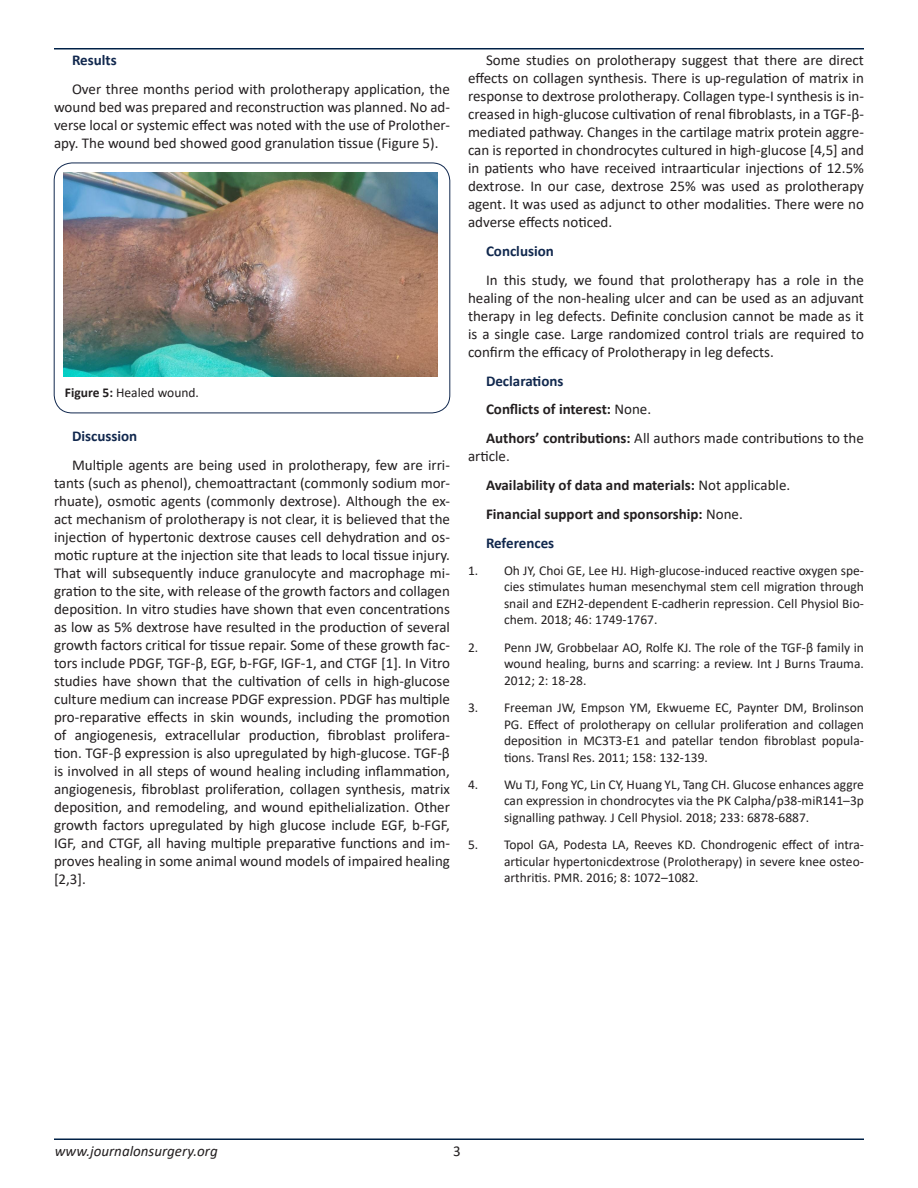
<style>
.page{position:relative;width:918px;height:1188px;background:#fff}
.page>*{position:absolute;margin:0;border:0;box-sizing:border-box;transform-origin:0 0}
.t1{font:15px/18px "Calibri";color:#231f20;text-align:justify}
.t2{font:700 15px "Calibri";color:#231f20}
.t3{font:700 15px "Calibri";color:#11284e}
.t4{font:italic 15px "Calibri";color:#231f20}
.t5{font:13.5px/16.5px "Calibri";color:#231f20;text-align:justify}
.s1{font-weight:700}
.s2{font-weight:400}
</style>
<div class="page">
<hr style="left:54px;top:48px;width:810px;height:2px;background:#002147">
<hr style="left:54px;top:1138px;width:810px;height:2px;background:#002147">
<div style="left:54px;top:163px;width:396px;height:250px;border:1px solid #11284e;border-radius:18px"></div>
<img style="left:63px;top:172px;width:375px;height:204px">
<p class="t3" style="left:72px;top:50px;width:46px">Results</p>
<p class="t1" style="left:54px;top:80px;width:397px;text-indent:18px">Over three months period with prolotherapy application, the wound bed was prepared and reconstruction was planned. No ad&shy;verse local or systemic effect was noted with the use of Prolother&shy;apy. The wound bed showed good granulation tissue (Figure 5).</p>
<p class="t5" style="left:65px;top:384px;width:136px"><span class="s1">Figure 5:</span> Healed wound.</p>
<p class="t3" style="left:72px;top:426px;width:67px">Discussion</p>
<p class="t1" style="left:54px;top:456px;width:398px;text-indent:18px">Multiple agents are being used in prolotherapy, few are irri&shy;tants (such as phenol), chemoattractant (commonly sodium mor&shy;rhuate), osmotic agents (commonly dextrose). Although the ex&shy;act mechanism of prolotherapy is not clear, it is believed that the injection of hypertonic dextrose causes cell dehydration and os&shy;motic rupture at the injection site that leads to local tissue injury.<br>That will subsequently induce granulocyte and macrophage mi&shy;gration to the site, with release of the growth factors and collagen deposition. In vitro studies have shown that even concentrations as low as 5% dextrose have resulted in the production of several growth factors critical for tissue repair. Some of these growth fac&shy;tors include PDGF, TGF-β, EGF, b-FGF, IGF-1, and CTGF [1]. In Vitro studies have shown that the cultivation of cells in high-glucose culture medium can increase PDGF expression. PDGF has multiple pro-reparative effects in skin wounds, including the promotion of angiogenesis, extracellular production, fibroblast prolifera&shy;tion. TGF-β expression is also upregulated by high-glucose. TGF-β is involved in all steps of wound healing including inflammation, angiogenesis, fibroblast proliferation, collagen synthesis, matrix deposition, and remodeling, and wound epithelialization. Other growth factors upregulated by high glucose include EGF, b-FGF, IGF, and CTGF, all having multiple preparative functions and im&shy;proves healing in some animal wound models of impaired healing [2,3].</p>
<p class="t1" style="left:468px;top:51px;width:398px;text-indent:18px">Some studies on prolotherapy suggest that there are direct effects on collagen synthesis. There is up-regulation of matrix in response to dextrose prolotherapy. Collagen type-I synthesis is in&shy;creased in high-glucose cultivation of renal fibroblasts, in a TGF-β&shy;mediated pathway. Changes in the cartilage matrix protein aggre&shy;can is reported in chondrocytes cultured in high-glucose [4,5] and in patients who have received intraarticular injections of 12.5% dextrose. In our case, dextrose 25% was used as prolotherapy agent. It was used as adjunct to other modalities. There were no adverse effects noticed.</p>
<p class="t3" style="left:486px;top:240px;width:69px">Conclusion</p>
<p class="t1" style="left:468px;top:270px;width:397px;text-indent:18px">In this study, we found that prolotherapy has a role in the healing of the non-healing ulcer and can be used as an adjuvant therapy in leg defects. Definite conclusion cannot be made as it is a single case. Large randomized control trials are required to confirm the efficacy of Prolotherapy in leg defects.</p>
<p class="t3" style="left:486px;top:370px;width:79px">Declarations</p>
<p class="t2" style="left:486px;top:399px;width:167px">Conflicts of interest: <span class="s2">None.</span></p>
<p class="t1" style="left:468px;top:429px;width:397px;text-indent:18px"><span class="s1">Authors’ contributions:</span> All authors made contributions to the article.</p>
<p class="t2" style="left:486px;top:474px;width:306px">Availability of data and materials: <span class="s2">Not applicable.</span></p>
<p class="t2" style="left:486px;top:503px;width:258px">Financial support and sponsorship: <span class="s2">None.</span></p>
<p class="t3" style="left:486px;top:532px;width:70px">References</p>
<p class="t5" style="left:504px;top:562px;width:361px;text-indent:-36px">1. Oh JY, Choi GE, Lee HJ. High-glucose-induced reactive oxygen spe&shy;cies stimulates human mesenchymal stem cell migration through snail and EZH2-dependent E-cadherin repression. Cell Physiol Bio&shy;chem. 2018; 46: 1749-1767.</p>
<p class="t5" style="left:504px;top:639px;width:362px;text-indent:-36px">2. Penn JW, Grobbelaar AO, Rolfe KJ. The role of the TGF-β family in wound healing, burns and scarring: a review. Int J Burns Trauma.<br>2012; 2: 18-28.</p>
<p class="t5" style="left:504px;top:699px;width:362px;text-indent:-36px">3. Freeman JW, Empson YM, Ekwueme EC, Paynter DM, Brolinson PG. Effect of prolotherapy on cellular proliferation and collagen deposition in MC3T3-E1 and patellar tendon fibroblast popula&shy;tions. Transl Res. 2011; 158: 132-139.</p>
<p class="t5" style="left:504px;top:776px;width:362px;text-indent:-36px">4. Wu TJ, Fong YC, Lin CY, Huang YL, Tang CH. Glucose enhances aggre can expression in chondrocytes via the PK Calpha/p38-miR141–3p signalling pathway. J Cell Physiol. 2018; 233: 6878-6887.</p>
<p class="t5" style="left:504px;top:836px;width:361px;text-indent:-36px">5. Topol GA, Podesta LA, Reeves KD. Chondrogenic effect of intra&shy;articular hypertonicdextrose (Prolotherapy) in severe knee osteo&shy;arthritis. PMR. 2016; 8: 1072–1082.</p>
<p class="t4" style="left:55px;top:1140px;width:164px">www.journalonsurgery.org</p>
<p class="t1" style="left:453px;top:1141px;width:9px">3</p>
</div>
